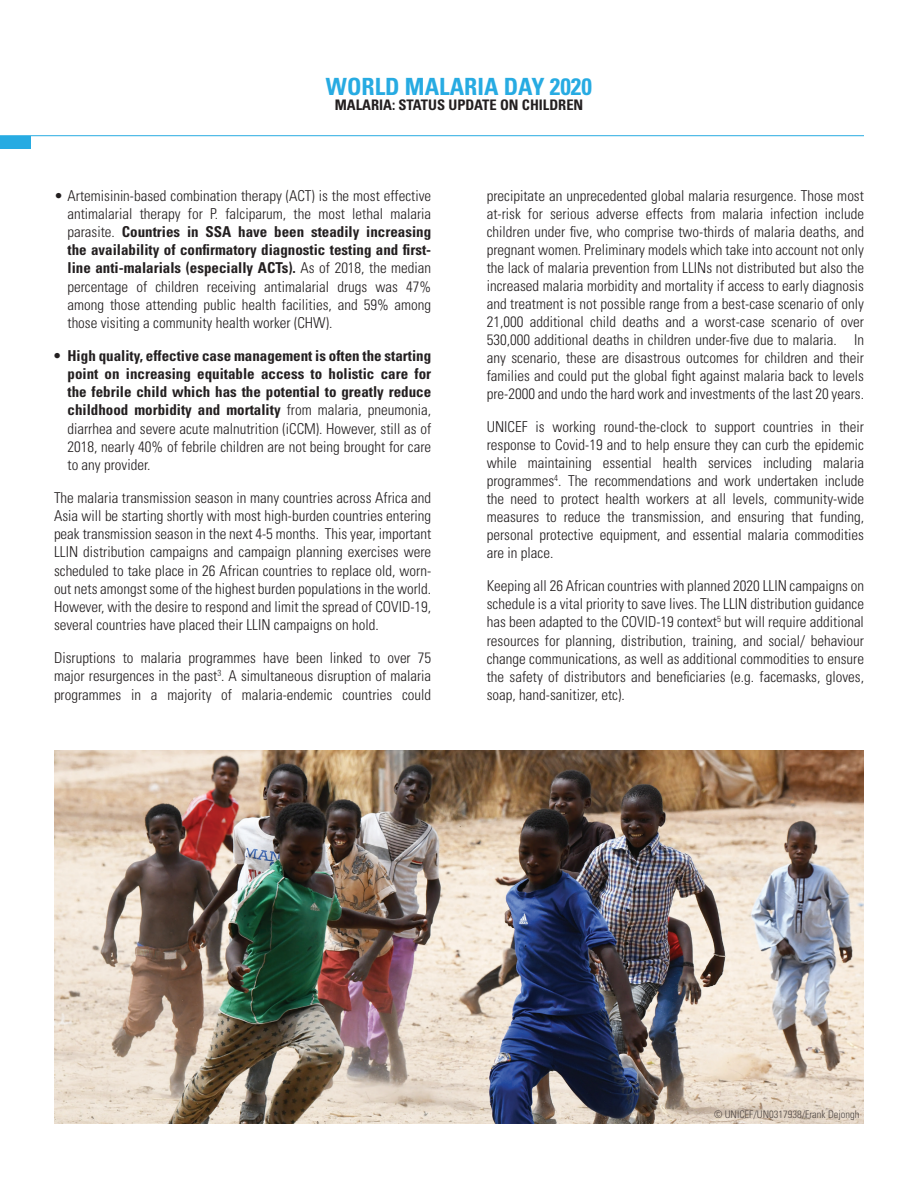
<style>
.page{position:relative;width:918px;height:1188px;background:#fff}
.page>*{position:absolute;margin:0;border:0;box-sizing:border-box;transform-origin:0 0}
.t1{font:700 condensed 23.7px "Univers LT Std";color:#27abe2}
.t2{font:300 condensed 15px/18px "Univers LT Std";color:#231f20;text-align:justify}
.t3{font:700 condensed 15px/18.1px "Univers LT Std";color:#231f20;text-align:justify}
.t4{font:700 condensed 14.55px "Univers LT Std";color:#231f20}
.t5{font:300 condensed 10.5px "Univers LT Std";color:#524a47}
.s1{font-weight:700}
.s2{font-weight:300}
</style>
<div class="page">
<div style="left:0;top:136px;width:30px;height:12px;background:#27abe2"></div>
<hr style="left:0;top:135px;width:864px;height:1px;background:#27abe2">
<img style="left:54px;top:751px;width:810px;height:372px">
<h1 class="t1" style="left:326px;top:72px;width:268px">WORLD MALARIA DAY 2020</h1>
<p class="t4" style="left:335px;top:96px;width:250px">MALARIA: STATUS UPDATE ON CHILDREN</p>
<p class="t2" style="left:68px;top:186px;width:365px;text-indent:-14px">• Artemisinin-based combination therapy (ACT) is the most effective antimalarial therapy for P. falciparum, the most lethal malaria parasite. <span class="s1">Countries in SSA have been steadily increasing the availability of confirmatory diagnostic testing and first&shy;line anti-malarials (especially ACTs).</span> As of 2018, the median percentage of children receiving antimalarial drugs was 47% among those attending public health facilities, and 59% among those visiting a community health worker (CHW).</p>
<p class="t3" style="left:68px;top:346px;width:365px;text-indent:-14px">• High quality, effective case management is often the starting point on increasing equitable access to holistic care for the febrile child which has the potential to greatly reduce childhood morbidity and mortality <span class="s2">from malaria, pneumonia, diarrhea and severe acute malnutrition (iCCM). However, still as of 2018, nearly 40% of febrile children are not being brought for care to any provider.</span></p>
<p class="t2" style="left:54px;top:489px;width:379px">The malaria transmission season in many countries across Africa and Asia will be starting shortly with most high-burden countries entering peak transmission season in the next 4-5 months. This year, important LLIN distribution campaigns and campaign planning exercises were scheduled to take place in 26 African countries to replace old, worn&shy;out nets amongst some of the highest burden populations in the world.<br>However, with the desire to respond and limit the spread of COVID-19, several countries have placed their LLIN campaigns on hold.</p>
<p class="t2" style="left:54px;top:649px;width:379px">Disruptions to malaria programmes have been linked to over 75 major resurgences in the past<sup>3</sup>. A simultaneous disruption of malaria programmes in a majority of malaria-endemic countries could</p>
<p class="t2" style="left:487px;top:186px;width:379px">precipitate an unprecedented global malaria resurgence. Those most at-risk for serious adverse effects from malaria infection include children under five, who comprise two-thirds of malaria deaths, and pregnant women. Preliminary models which take into account not only the lack of malaria prevention from LLINs not distributed but also the increased malaria morbidity and mortality if access to early diagnosis and treatment is not possible range from a best-case scenario of only 21,000 additional child deaths and a worst-case scenario of over 530,000 additional deaths in children under-five due to malaria. In any scenario, these are disastrous outcomes for children and their families and could put the global fight against malaria back to levels pre-2000 and undo the hard work and investments of the last 20 years.</p>
<p class="t2" style="left:487px;top:418px;width:379px">UNICEF is working round-the-clock to support countries in their response to Covid-19 and to help ensure they can curb the epidemic while maintaining essential health services including malaria programmes<sup>4</sup>. The recommendations and work undertaken include the need to protect health workers at all levels, community-wide measures to reduce the transmission, and ensuring that funding, personal protective equipment, and essential malaria commodities are in place.</p>
<p class="t2" style="left:487px;top:577px;width:379px">Keeping all 26 African countries with planned 2020 LLIN campaigns on schedule is a vital priority to save lives. The LLIN distribution guidance has been adapted to the COVID-19 context<sup>5</sup> but will require additional resources for planning, distribution, training, and social/ behaviour change communications, as well as additional commodities to ensure the safety of distributors and beneficiaries (e.g. facemasks, gloves, soap, hand-sanitizer, etc).</p>
<p class="t5" style="left:714px;top:1107px;width:147px">© UNICEF/UN0317938/Frank Dejongh</p>
</div>
